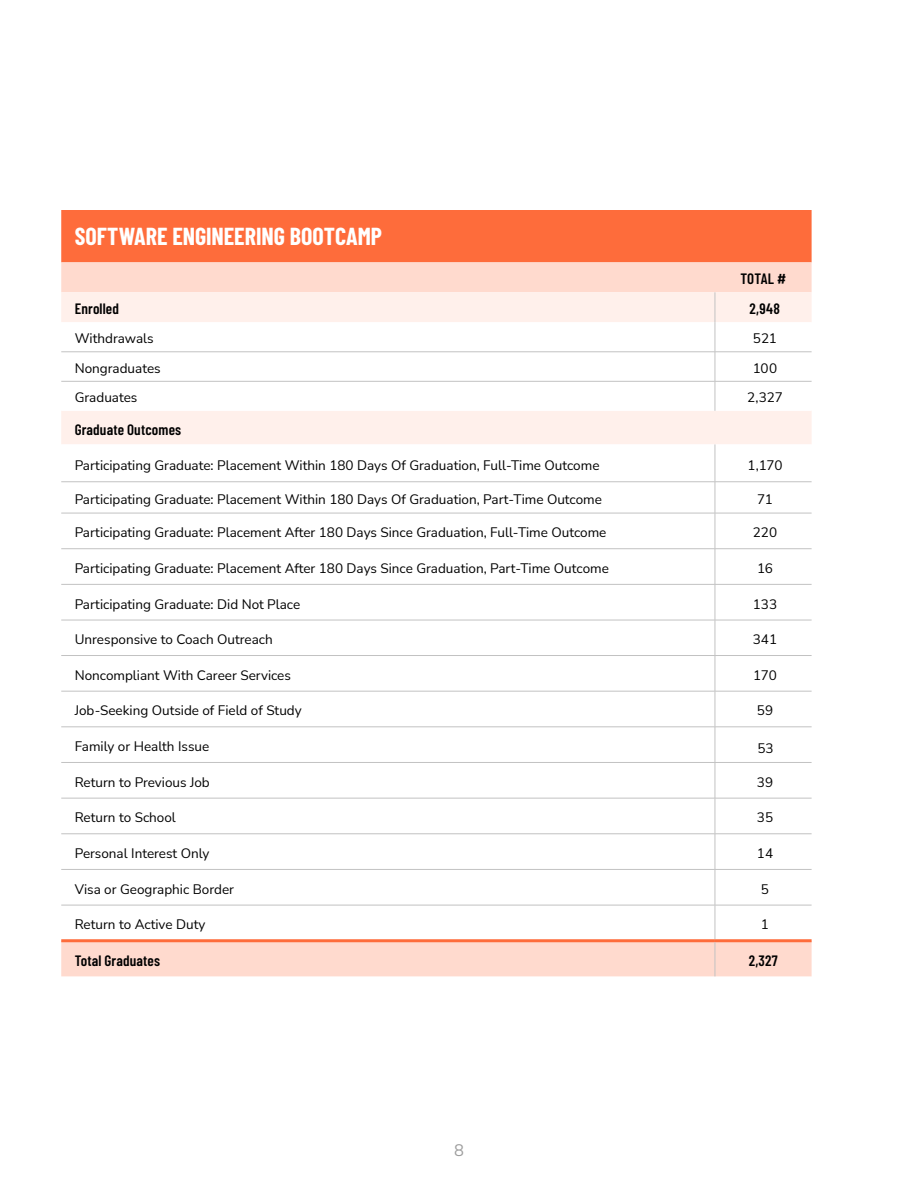
<style>
.page{position:relative;width:918px;height:1188px;background:#fff}
.page>*{position:absolute;margin:0;border:0;box-sizing:border-box;transform-origin:0 0}
.t1{font:700 24px "Barlow Condensed";letter-spacing:-.005em;color:#fff}
.t2{font:16.5px "Nunito Sans";color:#9d9d9d}
.t3{font:600 15px "Barlow Condensed";letter-spacing:.01em;color:#000}
.t4{font:13.5px "Nunito Sans";color:#000}
</style>
<div class="page">
<div style="left:61px;top:411px;width:751px;height:33px;background:#fff0eb"></div>
<svg style="left:61px;top:444px;width:751px;height:495px"></svg>
<div style="left:61px;top:942px;width:751px;height:34px;background:#ffdace"></div>
<hr style="left:715px;top:444px;width:1px;height:38px;background:#c2c2c2">
<hr style="left:61px;top:481px;width:654px;height:1px;background:#c2c2c2">
<hr style="left:715px;top:481px;width:97px;height:1px;background:#c2c2c2">
<hr style="left:715px;top:482px;width:1px;height:31px;background:#c2c2c2">
<hr style="left:61px;top:513px;width:654px;height:1px;background:#c2c2c2">
<hr style="left:715px;top:513px;width:97px;height:1px;background:#c2c2c2">
<hr style="left:715px;top:513px;width:1px;height:36px;background:#c2c2c2">
<hr style="left:61px;top:548px;width:654px;height:1px;background:#c2c2c2">
<hr style="left:715px;top:548px;width:97px;height:1px;background:#c2c2c2">
<hr style="left:715px;top:549px;width:1px;height:35px;background:#c2c2c2">
<hr style="left:61px;top:584px;width:654px;height:1px;background:#c2c2c2">
<hr style="left:715px;top:584px;width:97px;height:1px;background:#c2c2c2">
<hr style="left:715px;top:585px;width:1px;height:35px;background:#c2c2c2">
<hr style="left:61px;top:620px;width:654px;height:1px;background:#c2c2c2">
<hr style="left:715px;top:620px;width:97px;height:1px;background:#c2c2c2">
<hr style="left:715px;top:620px;width:1px;height:35px;background:#c2c2c2">
<hr style="left:61px;top:655px;width:654px;height:1px;background:#c2c2c2">
<hr style="left:715px;top:655px;width:97px;height:1px;background:#c2c2c2">
<hr style="left:715px;top:656px;width:1px;height:35px;background:#c2c2c2">
<hr style="left:715px;top:691px;width:1px;height:36px;background:#c2c2c2">
<hr style="left:61px;top:727px;width:654px;height:1px;background:#c2c2c2">
<hr style="left:715px;top:727px;width:97px;height:1px;background:#c2c2c2">
<hr style="left:715px;top:727px;width:1px;height:35px;background:#c2c2c2">
<hr style="left:61px;top:762px;width:654px;height:1px;background:#c2c2c2">
<hr style="left:715px;top:762px;width:97px;height:1px;background:#c2c2c2">
<hr style="left:715px;top:763px;width:1px;height:35px;background:#c2c2c2">
<hr style="left:61px;top:798px;width:654px;height:1px;background:#c2c2c2">
<hr style="left:715px;top:798px;width:97px;height:1px;background:#c2c2c2">
<hr style="left:715px;top:798px;width:1px;height:36px;background:#c2c2c2">
<hr style="left:61px;top:834px;width:654px;height:1px;background:#c2c2c2">
<hr style="left:715px;top:834px;width:97px;height:1px;background:#c2c2c2">
<hr style="left:715px;top:834px;width:1px;height:35px;background:#c2c2c2">
<hr style="left:61px;top:869px;width:654px;height:1px;background:#c2c2c2">
<hr style="left:715px;top:869px;width:97px;height:1px;background:#c2c2c2">
<hr style="left:715px;top:870px;width:1px;height:35px;background:#c2c2c2">
<hr style="left:61px;top:905px;width:654px;height:1px;background:#c2c2c2">
<hr style="left:715px;top:905px;width:97px;height:1px;background:#c2c2c2">
<hr style="left:715px;top:905px;width:1px;height:34px;background:#c2c2c2">
<hr style="left:61px;top:939px;width:654px;height:3px;background:#fe6c3b">
<hr style="left:715px;top:939px;width:97px;height:3px;background:#fe6c3b">
<hr style="left:715px;top:942px;width:1px;height:34px;background:#c2c2c2">
<hr style="left:61px;top:691px;width:654px;height:1px;background:#c2c2c2">
<hr style="left:715px;top:691px;width:97px;height:1px;background:#c2c2c2">
<svg style="left:61px;top:210px;width:751px;height:112px;background:#feac91"></svg>
<svg style="left:61px;top:322px;width:751px;height:89px"></svg>
<hr style="left:715px;top:292px;width:1px;height:30px;background:#c2c2c2">
<hr style="left:715px;top:322px;width:1px;height:30px;background:#c2c2c2">
<hr style="left:61px;top:352px;width:654px;height:1px;background:#c2c2c2">
<hr style="left:715px;top:352px;width:97px;height:1px;background:#c2c2c2">
<svg style="left:715px;top:352px;width:1px;height:29px"></svg>
<hr style="left:61px;top:381px;width:654px;height:1px;background:#c2c2c2">
<hr style="left:715px;top:381px;width:97px;height:1px;background:#c2c2c2">
<hr style="left:715px;top:381px;width:1px;height:30px;background:#c2c2c2">
<h1 class="t1" style="left:75px;top:219px;width:309px">SOFTWARE ENGINEERING BOOTCAMP</h1>
<p class="t3" style="left:740px;top:268px;width:47px">TOTAL #</p>
<p class="t3" style="left:75px;top:298px;width:46px">Enrolled</p>
<p class="t3" style="left:750px;top:298px;width:32px">2,948</p>
<p class="t4" style="left:75px;top:329px;width:80px">Withdrawals</p>
<p class="t4" style="left:753px;top:329px;width:26px">521</p>
<p class="t4" style="left:75px;top:359px;width:87px">Nongraduates</p>
<p class="t4" style="left:753px;top:359px;width:26px">100</p>
<p class="t4" style="left:75px;top:388px;width:64px">Graduates</p>
<p class="t4" style="left:747px;top:388px;width:37px">2,327</p>
<p class="t3" style="left:75px;top:418px;width:108px">Graduate Outcomes</p>
<p class="t4" style="left:75px;top:455px;width:526px">Participating Graduate: Placement Within 180 Days Of Graduation, Full-Time Outcome</p>
<p class="t4" style="left:747px;top:455px;width:37px">1,170</p>
<p class="t4" style="left:75px;top:490px;width:529px">Participating Graduate: Placement Within 180 Days Of Graduation, Part-Time Outcome</p>
<p class="t4" style="left:757px;top:490px;width:17px">71</p>
<p class="t4" style="left:75px;top:523px;width:533px">Participating Graduate: Placement After 180 Days Since Graduation, Full-Time Outcome</p>
<p class="t4" style="left:753px;top:523px;width:26px">220</p>
<p class="t4" style="left:75px;top:559px;width:536px">Participating Graduate: Placement After 180 Days Since Graduation, Part-Time Outcome</p>
<p class="t4" style="left:757px;top:559px;width:17px">16</p>
<p class="t4" style="left:75px;top:595px;width:227px">Participating Graduate: Did Not Place</p>
<p class="t4" style="left:753px;top:595px;width:26px">133</p>
<p class="t4" style="left:75px;top:630px;width:200px">Unresponsive to Coach Outreach</p>
<p class="t4" style="left:753px;top:630px;width:26px">341</p>
<p class="t4" style="left:75px;top:666px;width:218px">Noncompliant With Career Services</p>
<p class="t4" style="left:753px;top:666px;width:25px">170</p>
<p class="t4" style="left:75px;top:701px;width:228px">Job-Seeking Outside of Field of Study</p>
<p class="t4" style="left:757px;top:701px;width:18px">59</p>
<p class="t4" style="left:75px;top:737px;width:136px">Family or Health Issue</p>
<p class="t4" style="left:757px;top:739px;width:18px">53</p>
<p class="t4" style="left:75px;top:773px;width:137px">Return to Previous Job</p>
<p class="t4" style="left:757px;top:773px;width:18px">39</p>
<p class="t4" style="left:75px;top:808px;width:103px">Return to School</p>
<p class="t4" style="left:757px;top:808px;width:18px">35</p>
<p class="t4" style="left:75px;top:844px;width:136px">Personal Interest Only</p>
<p class="t4" style="left:757px;top:844px;width:18px">14</p>
<p class="t4" style="left:75px;top:880px;width:161px">Visa or Geographic Border</p>
<p class="t4" style="left:761px;top:880px;width:10px">5</p>
<p class="t4" style="left:75px;top:915px;width:132px">Return to Active Duty</p>
<p class="t4" style="left:761px;top:915px;width:10px">1</p>
<p class="t3" style="left:75px;top:950px;width:87px">Total Graduates</p>
<p class="t3" style="left:749px;top:950px;width:31px">2,327</p>
<p class="t2" style="left:454px;top:1138px;width:11px">8</p>
</div>
